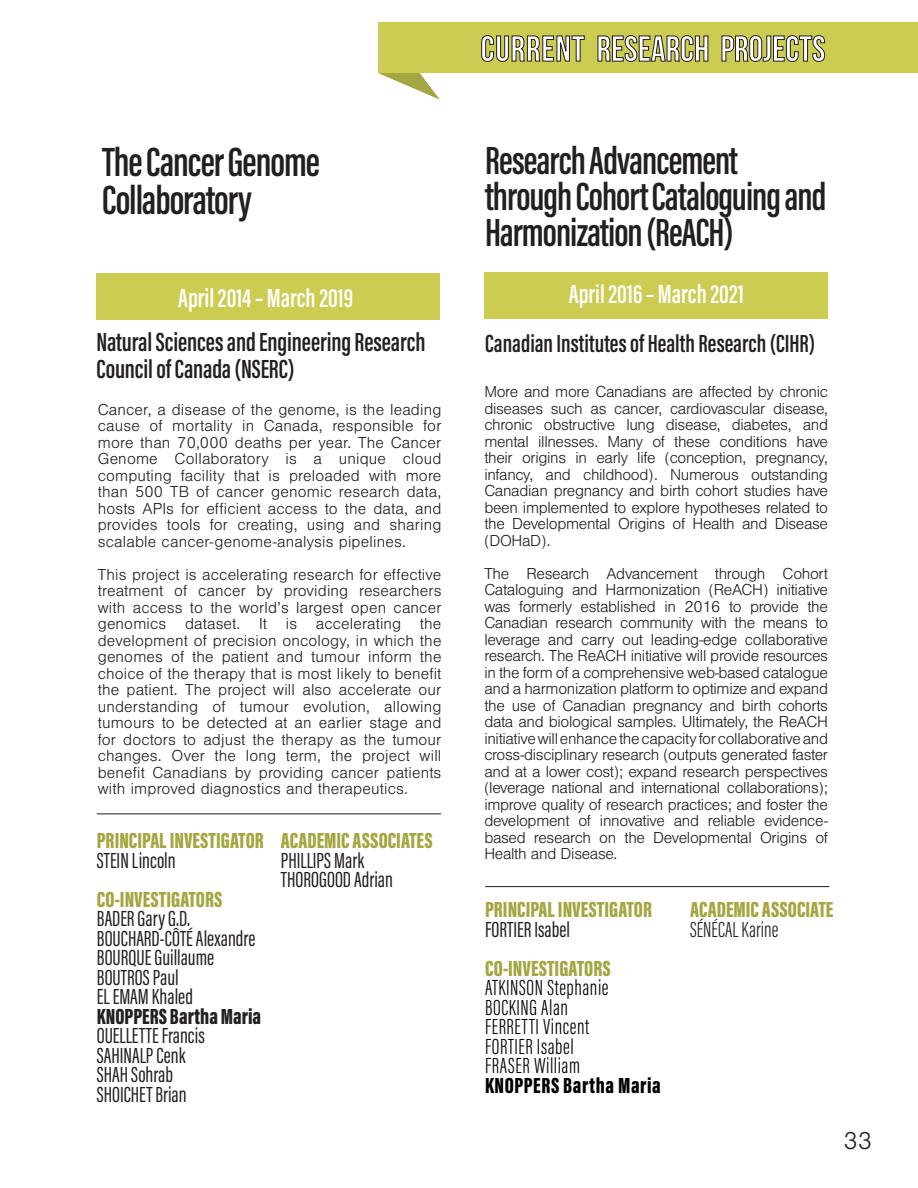
<style>
.page{position:relative;width:918px;height:1188px;background:#fff}
.page>*{position:absolute;margin:0;border:0;box-sizing:border-box;transform-origin:0 0}
.t1{font:600 42px/37.5px "Acumin Pro Extra Cond";letter-spacing:-.025em;color:#231f20}
.t2{font:600 40.5px/36px "Acumin Pro Extra Cond";letter-spacing:-.025em;color:#231f20}
.t3{font:600 27px/27px "Acumin Pro Extra Cond";letter-spacing:-.005em;color:#231f20}
.t4{font:600 27px "Acumin Pro Extra Cond";color:#fff}
.t5{font:600 25.5px "Acumin Pro Extra Cond";color:#231f20}
.t6{font:300 25.5px "Nimbus San";color:#231f20}
.t7{font:22.5px "Acumin Pro Extra Cond";color:#231f20}
.t8{font:900 22.5px "Acumin Pro Extra Cond";color:#a4a641}
.t9{font:300 22.5px "Acumin Pro Extra Cond";letter-spacing:.025em;color:#000}
.t10{font:900 22.5px "Acumin Pro Extra Cond";color:#231f20}
.t11{font:900 22.5px "Acumin Pro Extra Cond";letter-spacing:.025em;color:#000}
.t12{font:300 22.5px "Acumin Pro Extra Cond";color:#231f20}
.t13{font:300 16.5px/16.5px "Nimbus San";letter-spacing:-.015em;color:#231f20;text-align:justify}
</style>
<div class="page">
<hr style="left:97px;top:814px;width:344px;height:1px;background:#231f20">
<div style="left:96px;top:273px;width:344px;height:47px;background:#cccc52"></div>
<div style="left:484px;top:272px;width:344px;height:47px;background:#cccc52"></div>
<hr style="left:485px;top:886px;width:344px;height:1px;background:#231f20">
<div style="left:379px;top:22px;width:539px;height:51px;background:#cccc52"></div>
<svg style="left:379px;top:73px;width:60px;height:26px"></svg>
<svg style="left:597px;top:35px;width:228px;height:27px"></svg>
<svg style="left:481px;top:35px;width:104px;height:27px"></svg>
<p class="t1" style="left:102px;top:143px;width:220px">The Cancer Genome<br>Collaboratory</p>
<p class="t4" style="left:178px;top:282px;width:177px">April 2014 – March 2019</p>
<p class="t3" style="left:96px;top:328px;width:331px">Natural Sciences and Engineering Research<br>Council of Canada (NSERC)</p>
<p class="t13" style="left:98px;top:402px;width:345px">Cancer, a disease of the genome, is the leading cause of mortality in Canada, responsible for more than 70,000 deaths per year. The Cancer Genome Collaboratory is a unique cloud computing facility that is preloaded with more than 500 TB of cancer genomic research data, hosts APIs for efficient access to the data, and provides tools for creating, using and sharing scalable cancer-genome-analysis pipelines.</p>
<p class="t13" style="left:98px;top:567px;width:345px">This project is accelerating research for effective treatment of cancer by providing researchers with access to the world’s largest open cancer genomics dataset. It is accelerating the development of precision oncology, in which the genomes of the patient and tumour inform the choice of the therapy that is most likely to benefit the patient. The project will also accelerate our understanding of tumour evolution, allowing tumours to be detected at an earlier stage and for doctors to adjust the therapy as the tumour changes. Over the long term, the project will benefit Canadians by providing cancer patients with improved diagnostics and therapeutics.</p>
<p class="t8" style="left:97px;top:827px;width:168px">PRINCIPAL INVESTIGATOR</p>
<p class="t7" style="left:97px;top:846px;width:80px">STEIN Lincoln</p>
<p class="t8" style="left:97px;top:885px;width:127px">CO-INVESTIGATORS</p>
<p class="t7" style="left:97px;top:905px;width:95px">BADER Gary G.D.</p>
<p class="t7" style="left:97px;top:924px;width:160px">BOUCHARD-CÔTÉ Alexandre</p>
<p class="t7" style="left:97px;top:944px;width:119px">BOURQUE Guillaume</p>
<p class="t7" style="left:97px;top:963px;width:83px">BOUTROS Paul</p>
<p class="t7" style="left:97px;top:983px;width:98px">EL EMAM Khaled</p>
<p class="t10" style="left:97px;top:1002px;width:166px">KNOPPERS Bartha Maria</p>
<p class="t7" style="left:97px;top:1022px;width:110px">OUELLETTE Francis</p>
<p class="t7" style="left:97px;top:1041px;width:90px">SAHINALP Cenk</p>
<p class="t7" style="left:97px;top:1061px;width:78px">SHAH Sohrab</p>
<p class="t7" style="left:97px;top:1080px;width:91px">SHOICHET Brian</p>
<p class="t8" style="left:281px;top:827px;width:153px">ACADEMIC ASSOCIATES</p>
<p class="t7" style="left:281px;top:846px;width:85px">PHILLIPS Mark</p>
<p class="t7" style="left:281px;top:866px;width:114px">THOROGOOD Adrian</p>
<p class="t2" style="left:485px;top:142px;width:343px">Research Advancement through Cohort Cataloguing and<br>Harmonization (ReACH)</p>
<p class="t4" style="left:569px;top:278px;width:177px">April 2016 – March 2021</p>
<p class="t5" style="left:485px;top:328px;width:332px">Canadian Institutes of Health Research (CIHR)</p>
<p class="t13" style="left:484px;top:384px;width:345px">More and more Canadians are affected by chronic diseases such as cancer, cardiovascular disease, chronic obstructive lung disease, diabetes, and mental illnesses. Many of these conditions have their origins in early life (conception, pregnancy, infancy, and childhood). Numerous outstanding Canadian pregnancy and birth cohort studies have been implemented to explore hypotheses related to the Developmental Origins of Health and Disease (DOHaD).</p>
<p class="t13" style="left:484px;top:566px;width:345px">The Research Advancement through Cohort Cataloguing and Harmonization (ReACH) initiative was formerly established in 2016 to provide the Canadian research community with the means to leverage and carry out leading-edge collaborative research. The ReACH initiative will provide resources in the form of a comprehensive web-based catalogue and a harmonization platform to optimize and expand the use of Canadian pregnancy and birth cohorts data and biological samples. Ultimately, the ReACH initiative will enhance the capacity for collaborative and cross-disciplinary research (outputs generated faster and at a lower cost); expand research perspectives (leverage national and international collaborations); improve quality of research practices; and foster the development of innovative and reliable evidence&shy;based research on the Developmental Origins of Health and Disease.</p>
<p class="t8" style="left:485px;top:896px;width:168px">PRINCIPAL INVESTIGATOR</p>
<p class="t7" style="left:485px;top:916px;width:87px">FORTIER Isabel</p>
<p class="t8" style="left:485px;top:954px;width:127px">CO-INVESTIGATORS</p>
<p class="t9" style="left:485px;top:974px;width:125px">ATKINSON Stephanie</p>
<p class="t9" style="left:485px;top:994px;width:84px">BOCKING Alan</p>
<p class="t9" style="left:485px;top:1013px;width:106px">FERRETTI Vincent</p>
<p class="t9" style="left:485px;top:1033px;width:90px">FORTIER Isabel</p>
<p class="t9" style="left:485px;top:1052px;width:97px">FRASER William</p>
<p class="t11" style="left:485px;top:1071px;width:177px">KNOPPERS Bartha Maria</p>
<p class="t8" style="left:690px;top:896px;width:145px">ACADEMIC ASSOCIATE</p>
<p class="t12" style="left:690px;top:916px;width:90px">SÉNÉCAL Karine</p>
<h3 class="t6" style="left:843px;top:1127px;width:30px">33</h3>
</div>
